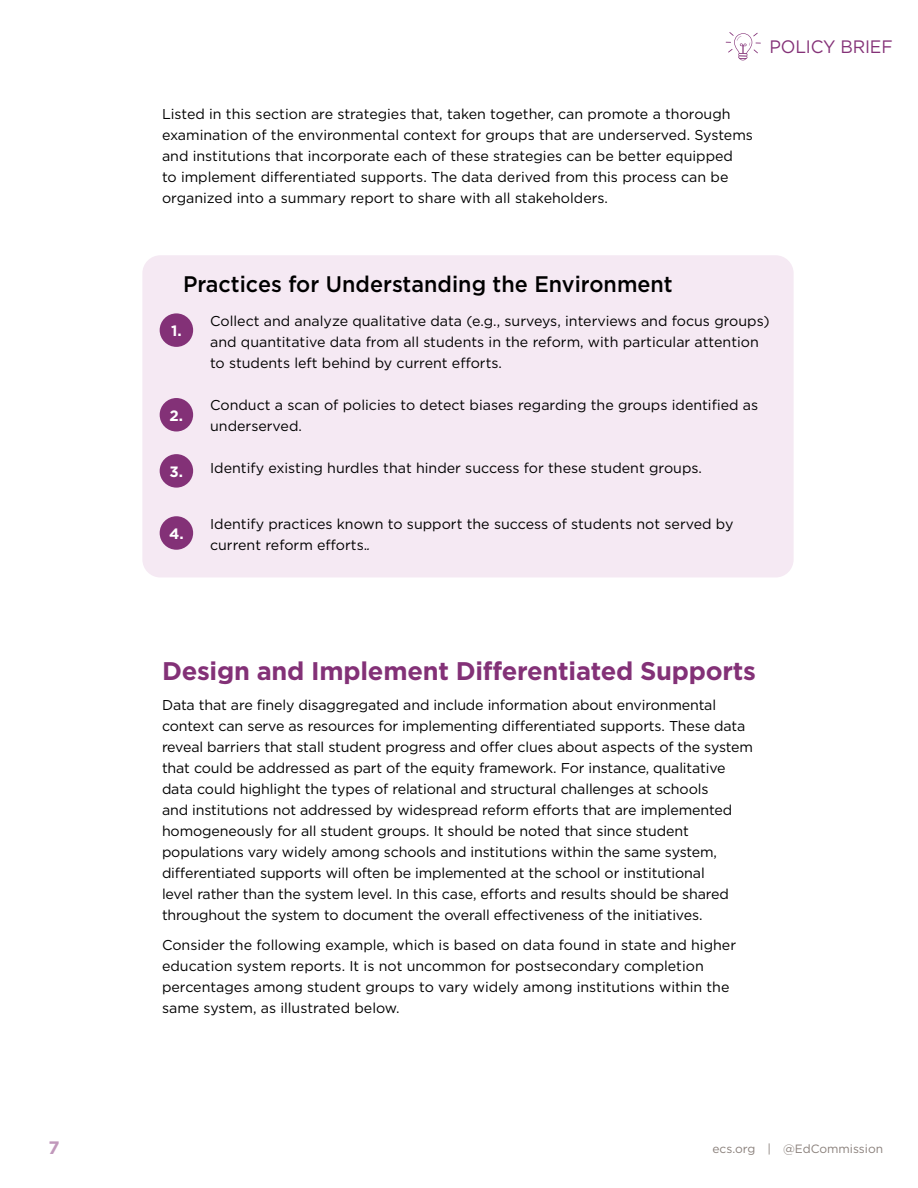
<style>
.page{position:relative;width:918px;height:1188px;background:#fff}
.page>*{position:absolute;margin:0;border:0;box-sizing:border-box;transform-origin:0 0}
.t1{font:700 25.5px "Gotham";letter-spacing:-.01em;color:#833177}
.t2{font:500 22.5px "Gotham";color:#000;scale:.96 1}
.t3{font:18px "Gotham";letter-spacing:-.01em;color:#843177;scale:.96 1}
.t4{font:700 18px "Gotham";color:#c198bb}
.t5{font:700 15px "Gotham";color:#fff}
.t6{font:14.25px/21px "Gotham";letter-spacing:-.01em;color:#000}
.t7{font:12px "Gotham";color:#8a807b}
.s1{font-style:italic}
</style>
<div class="page">
<svg style="left:726px;top:32px;width:35px;height:28px"></svg>
<div style="left:142px;top:255px;width:652px;height:322px;background:#f5e9f3;border-radius:18px"></div>
<div style="left:160px;top:313px;width:33px;height:34px;background:#833177;border-radius:50%"></div>
<div style="left:160px;top:398px;width:33px;height:34px;background:#833177;border-radius:50%"></div>
<div style="left:160px;top:454px;width:33px;height:34px;background:#833177;border-radius:50%"></div>
<div style="left:160px;top:516px;width:33px;height:34px;background:#833177;border-radius:50%"></div>
<p class="t3" style="left:770px;top:35px;width:130px">POLICY BRIEF</p>
<p class="t6" style="left:162px;top:104px;width:593px">Listed in this section are strategies that, taken together, can promote a thorough examination of the environmental context for groups that are underserved. Systems and institutions that incorporate each of these strategies can be better equipped<br>to implement differentiated supports. The data derived from this process can be organized into a summary report to share with all stakeholders.</p>
<h2 class="t2" style="left:183px;top:269px;width:512px">Practices for Understanding the Environment</h2>
<p class="t6" style="left:210px;top:311px;width:561px">Collect and analyze qualitative data (e.g., surveys, interviews and focus groups) and quantitative data from all students in the reform, with particular attention to students left behind by current efforts.</p>
<p class="t6" style="left:210px;top:395px;width:550px">Conduct a scan of policies to detect biases regarding the groups identified as underserved.</p>
<p class="t6" style="left:210px;top:458px;width:493px">Identify existing hurdles that hinder success for these student groups.</p>
<p class="t5" style="left:171px;top:321px;width:12px">1.</p>
<p class="t5" style="left:170px;top:406px;width:15px">2.</p>
<p class="t5" style="left:170px;top:462px;width:15px">3.</p>
<p class="t5" style="left:169px;top:524px;width:16px">4.</p>
<p class="t6" style="left:210px;top:513px;width:525px">Identify practices known to support the success of students not served by current reform efforts.<span class="s1">.</span></p>
<h1 class="t1" style="left:162px;top:654px;width:595px">Design and Implement Differentiated Supports</h1>
<p class="t6" style="left:162px;top:695px;width:593px">Data that are finely disaggregated and include information about environmental context can serve as resources for implementing differentiated supports. These data reveal barriers that stall student progress and offer clues about aspects of the system that could be addressed as part of the equity framework. For instance, qualitative data could highlight the types of relational and structural challenges at schools<br>and institutions not addressed by widespread reform efforts that are implemented homogeneously for all student groups. It should be noted that since student populations vary widely among schools and institutions within the same system, differentiated supports will often be implemented at the school or institutional<br>level rather than the system level. In this case, efforts and results should be shared throughout the system to document the overall effectiveness of the initiatives.</p>
<p class="t6" style="left:162px;top:935px;width:576px">Consider the following example, which is based on data found in state and higher education system reports. It is not uncommon for postsecondary completion percentages among student groups to vary widely among institutions within the same system, as illustrated below.</p>
<p class="t4" style="left:48px;top:1136px;width:13px">7</p>
<p class="t7" style="left:712px;top:1141px;width:172px">ecs.org | @EdCommission</p>
</div>
